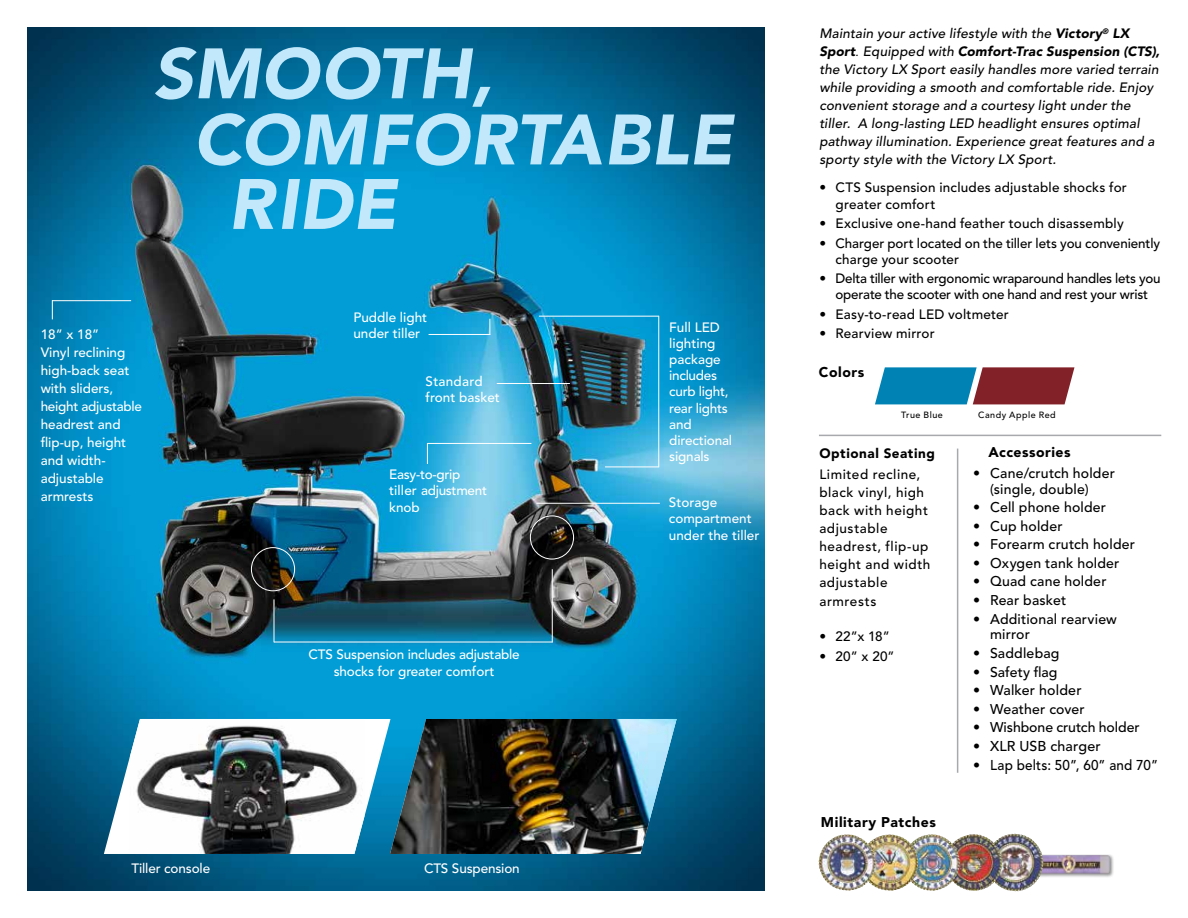
<style>
.page{position:relative;width:1188px;height:918px;background:#fff}
.page>*{position:absolute;margin:0;border:0;box-sizing:border-box;transform-origin:0 0}
.t1{font:italic 900 70.5px "Avenir LT Std";letter-spacing:.005em;color:#c1e8fb}
.t2{font:500 14.25px "Avenir LT Std";letter-spacing:.015em;color:#000}
.t3{font:500 14.25px "Avenir LT Std";letter-spacing:.015em;color:#000;scale:.95 1}
.t4{font:500 14.1px/15.8px "Avenir LT Std";letter-spacing:.01em;color:#000}
.t5{font:900 14.1px "Avenir LT Std";letter-spacing:.04em;color:#000}
.t6{font:italic 500 13.5px/18px "Avenir LT Std";letter-spacing:.015em;color:#000}
.t7{font:500 13.5px/16.2px "Avenir LT Std";color:#fff}
.t8{font:500 13.5px/16.2px "Avenir LT Std";letter-spacing:.015em;color:#000}
.t9{font:500 13.5px/18px "Avenir LT Std";letter-spacing:.04em;color:#000}
.t10{font:500 13.5px/16.2px "Avenir LT Std";letter-spacing:-.015em;color:#000;text-align:center}
.t11{font:500 13.5px/16.2px "Avenir LT Std";letter-spacing:-.02em;color:#fff}
.t12{font:900 13.5px "Avenir LT Std";letter-spacing:.04em;color:#000}
.t13{font:500 13.5px "Avenir LT Std";letter-spacing:.045em;color:#000}
.t14{font:500 9px "Avenir LT Std";letter-spacing:.055em;color:#000}
.s1{font-weight:900}
.s2{font-weight:400}
.s3{font-size:14.1px}
</style>
<div class="page">
<img style="left:27px;top:27px;width:738px;height:863px">
<hr style="left:274px;top:642px;width:279px;height:1px;background:#fff">
<svg style="left:104px;top:719px;width:286px;height:135px"></svg>
<img style="left:390px;top:719px;width:287px;height:135px">
<hr style="left:552px;top:569px;width:1px;height:73px;background:#fff">
<hr style="left:52px;top:300px;width:79px;height:1px;background:#fff">
<svg style="left:52px;top:300px;width:1px;height:19px"></svg>
<div style="left:530px;top:516px;width:44px;height:43px;border:1px solid #fff;border-radius:50%"></div>
<div style="left:251px;top:547px;width:44px;height:44px;border:1px solid #fff;border-radius:50%"></div>
<hr style="left:274px;top:599px;width:1px;height:43px;background:#fff">
<div style="left:1023px;top:854px;width:92px;height:24px;background:#000;opacity:.45"></div>
<img style="left:1044px;top:855px;width:66px;height:19px">
<img style="left:1003px;top:834px;width:41px;height:58px">
<img style="left:960px;top:834px;width:43px;height:57px">
<img style="left:918px;top:834px;width:42px;height:57px">
<img style="left:876px;top:834px;width:42px;height:57px">
<img style="left:819px;top:834px;width:57px;height:57px">
<hr style="left:536px;top:503px;width:124px;height:1px;background:#fff">
<hr style="left:497px;top:383px;width:73px;height:1px;background:#fff">
<hr style="left:427px;top:443px;width:104px;height:1px;background:#fff">
<hr style="left:429px;top:334px;width:61px;height:1px;background:#fff">
<svg style="left:489px;top:319px;width:1px;height:15px"></svg>
<svg style="left:427px;top:443px;width:1px;height:21px"></svg>
<hr style="left:819px;top:435px;width:342px;height:1px;background:#a7a9ac">
<hr style="left:957px;top:449px;width:1px;height:324px;background:#a7a9ac">
<hr style="left:539px;top:316px;width:120px;height:1px;background:#fff">
<hr style="left:658px;top:316px;width:1px;height:151px;background:#fff">
<hr style="left:605px;top:467px;width:54px;height:1px;background:#fff">
<svg style="left:875px;top:367px;width:199px;height:37px;background:#51607a"></svg>
<h1 class="t1" style="left:153px;top:31px;width:342px">SMOOTH,</h1>
<h1 class="t1" style="left:193px;top:97px;width:541px">COMFORTABLE</h1>
<h1 class="t1" style="left:228px;top:162px;width:170px">RIDE</h1>
<p class="t7" style="left:353px;top:309px;width:75px">Puddle light under tiller</p>
<p class="t7" style="left:426px;top:373px;width:76px">Standard front basket</p>
<p class="t7" style="left:41px;top:326px;width:103px;line-height:18px">18” x 18”<br>Vinyl reclining high-back seat with sliders, height adjustable headrest and flip-up, height and width&shy;adjustable armrests</p>
<p class="t7" style="left:669px;top:319px;width:64px">Full LED lighting package includes curb light, rear lights and directional signals</p>
<p class="t11" style="left:389px;top:467px;width:99px">Easy-to-grip tiller adjustment knob</p>
<p class="t7" style="left:669px;top:495px;width:92px">Storage compartment under the tiller</p>
<p class="t7" style="left:309px;top:647px;width:213px;text-align:center">CTS Suspension includes adjustable shocks for greater comfort</p>
<p class="t7" style="left:131px;top:861px;width:80px">Tiller console</p>
<p class="t7" style="left:424px;top:861px;width:97px">CTS Suspension</p>
<p class="t6" style="left:819px;top:25px;width:342px">Maintain your active lifestyle with the <span class="s1">Victory</span><sup>®</sup> <span class="s1">LX Sport</span><span class="s2">.</span> Equipped with <span class="s1">Comfort-Trac Suspension (CTS), </span>the Victory LX Sport easily handles more varied terrain while providing a smooth and comfortable ride. Enjoy convenient storage and a courtesy light under the tiller. A long-lasting LED headlight ensures optimal pathway illumination. Experience great features and a sporty style with the Victory LX Sport.</p>
<p class="t8" style="left:836px;top:180px;width:293px;text-indent:-16px">• CTS Suspension includes adjustable shocks for greater comfort</p>
<p class="t8" style="left:819px;top:216px;width:306px">• Exclusive one-hand feather touch disassembly</p>
<p class="t8" style="left:836px;top:235px;width:326px;text-indent:-16px">• Charger port located on the tiller lets you conveniently charge your scooter</p>
<p class="t10" style="left:819px;top:271px;width:343px">• Delta tiller with ergonomic wraparound handles lets you operate the scooter with one hand and rest your wrist</p>
<p class="t8" style="left:819px;top:306px;width:191px">• Easy-to-read LED voltmeter</p>
<p class="t8" style="left:819px;top:326px;width:117px">• Rearview mirror</p>
<p class="t5" style="left:819px;top:363px;width:47px">Colors</p>
<p class="t14" style="left:901px;top:410px;width:43px">True Blue</p>
<p class="t14" style="left:978px;top:410px;width:79px">Candy Apple Red</p>
<p class="t12" style="left:819px;top:445px;width:117px">Optional Seating</p>
<p class="t9" style="left:819px;top:465px;width:112px">Limited recline, black vinyl, high back with height adjustable headrest, flip-up height and width adjustable</p>
<p class="t13" style="left:819px;top:594px;width:58px">armrests</p>
<p class="t8" style="left:819px;top:629px;width:72px">• 22”x 18”</p>
<p class="t8" style="left:819px;top:648px;width:77px">• 20” x 20”</p>
<p class="t5" style="left:821px;top:813px;width:116px">Military Patches</p>
<p class="t5" style="left:989px;top:444px;width:84px">Accessories</p>
<p class="t4" style="left:990px;top:465px;width:127px;text-indent:-17px">• Cane/crutch holder (single, double)</p>
<p class="t4" style="left:973px;top:500px;width:134px">• Cell phone holder</p>
<p class="t4" style="left:973px;top:518px;width:91px">• Cup holder</p>
<p class="t4" style="left:973px;top:537px;width:163px">• Forearm crutch holder</p>
<p class="t4" style="left:973px;top:555px;width:148px">• Oxygen tank holder</p>
<p class="t4" style="left:973px;top:574px;width:135px">• Quad cane holder</p>
<p class="t4" style="left:973px;top:592px;width:95px">• Rear basket</p>
<p class="t4" style="left:990px;top:611px;width:128px;text-indent:-17px">• Additional rearview mirror</p>
<p class="t4" style="left:973px;top:646px;width:88px">• Saddlebag</p>
<p class="t4" style="left:973px;top:664px;width:86px">• Safety flag</p>
<p class="t2" style="left:973px;top:682px;width:110px"><span class="s3">•</span> Walker holder</p>
<p class="t4" style="left:973px;top:701px;width:113px">• Weather cover</p>
<p class="t4" style="left:973px;top:720px;width:168px">• Wishbone crutch holder</p>
<p class="t2" style="left:973px;top:738px;width:129px"><span class="s3">•</span> XLR USB charger</p>
<p class="t3" style="left:973px;top:757px;width:196px"><span class="s3">•</span> Lap belts: 50”, 60” and 70”</p>
</div>
